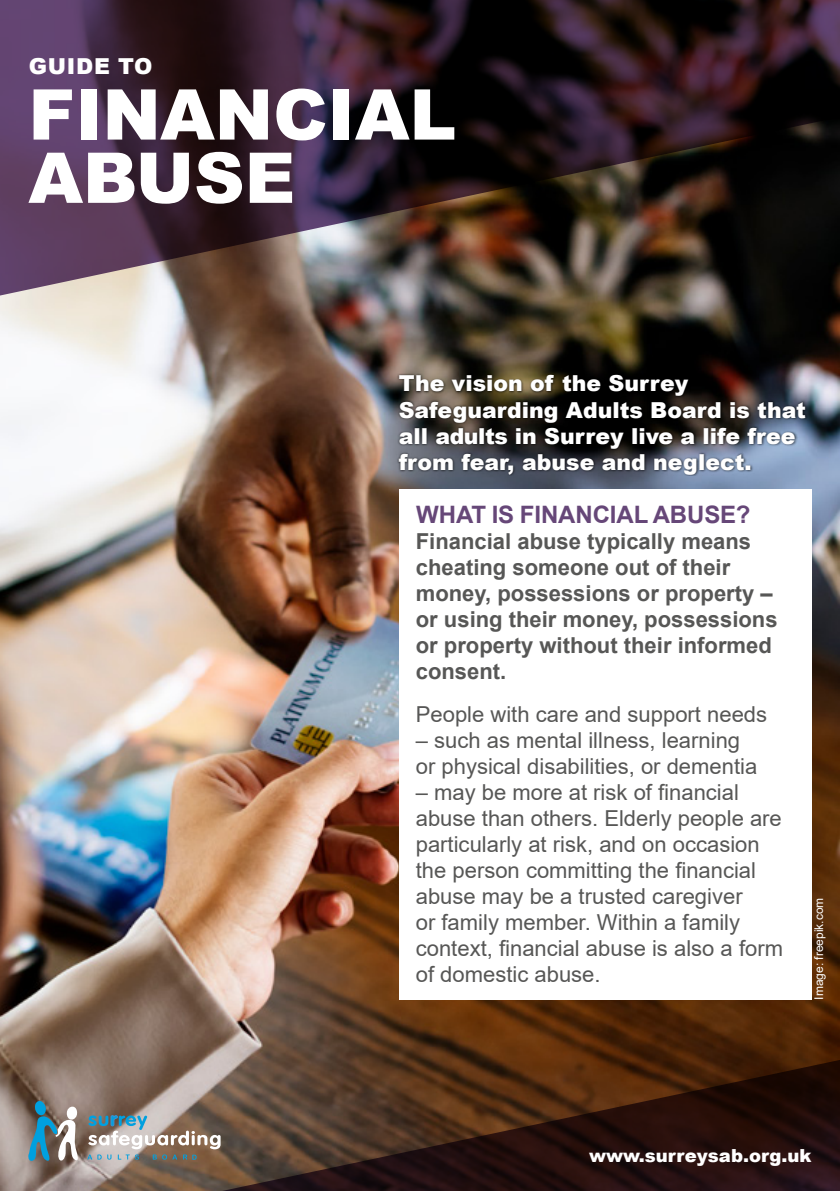
<style>
.page{position:relative;width:840px;height:1191px;background:#fff}
.page>*{position:absolute;margin:0;border:0;box-sizing:border-box;transform-origin:0 0}
.t1{font:900 70px/63.2px "Arial";color:#fff}
.t2{font:700 24px "Arial";letter-spacing:-.005em;color:#664778}
.t3{font:22px/26px "Arial";color:#575756}
.t4{font:700 22px/26px "Arial";color:#575756}
.t5{font:900 22px/26px "Arial";color:#fff}
.t6{font:900 18px "Arial";color:#fff}
.t7{font:12px "Arial";color:#fff}
</style>
<div class="page">
<img style="left:0;top:299px;width:839px;height:892px">
<svg style="left:142px;top:1056px;width:697px;height:135px;background:#442b1f"></svg>
<img style="left:0;top:0;width:839px;height:299px">
<div style="left:398px;top:489px;width:413px;height:510px;background:#fff"></div>
<svg style="left:28px;top:1100px;width:52px;height:60px"></svg>
<svg style="left:87px;top:1115px;width:133px;height:44px;background:#9d9993"></svg>
<div style="left:396px;top:373px;width:411px;height:103px;background:#000;opacity:.75"></div>
<p class="t5" style="left:29px;top:52px;width:125px">GUIDE TO</p>
<h1 class="t1" style="left:28px;top:81px;width:429px">FINANCIAL<br>ABUSE</h1>
<p class="t5" style="left:398px;top:370px;width:408px">The vision of the Surrey<br>Safeguarding Adults Board is that all adults in Surrey live a life free from fear, abuse and neglect.</p>
<p class="t2" style="left:416px;top:498px;width:335px">WHAT IS FINANCIAL ABUSE?</p>
<p class="t4" style="left:415px;top:528px;width:363px">Financial abuse typically means cheating someone out of their money, possessions or property – or using their money, possessions or property without their informed consent.</p>
<p class="t3" style="left:415px;top:701px;width:352px">People with care and support needs</p>
<p class="t3" style="left:415px;top:727px;width:343px">– such as mental illness, learning or physical disabilities, or dementia</p>
<p class="t3" style="left:415px;top:779px;width:368px">– may be more at risk of financial abuse than others. Elderly people are particularly at risk, and on occasion the person committing the financial abuse may be a trusted caregiver<br>or family member. Within a family context, financial abuse is also a form of domestic abuse.</p>
<p class="t7" style="left:810px;top:999px;width:104px;rotate:-90deg">Image: freepik.com</p>
<p class="t6" style="left:589px;top:1142px;width:224px">www.surreysab.org.uk</p>
</div>
